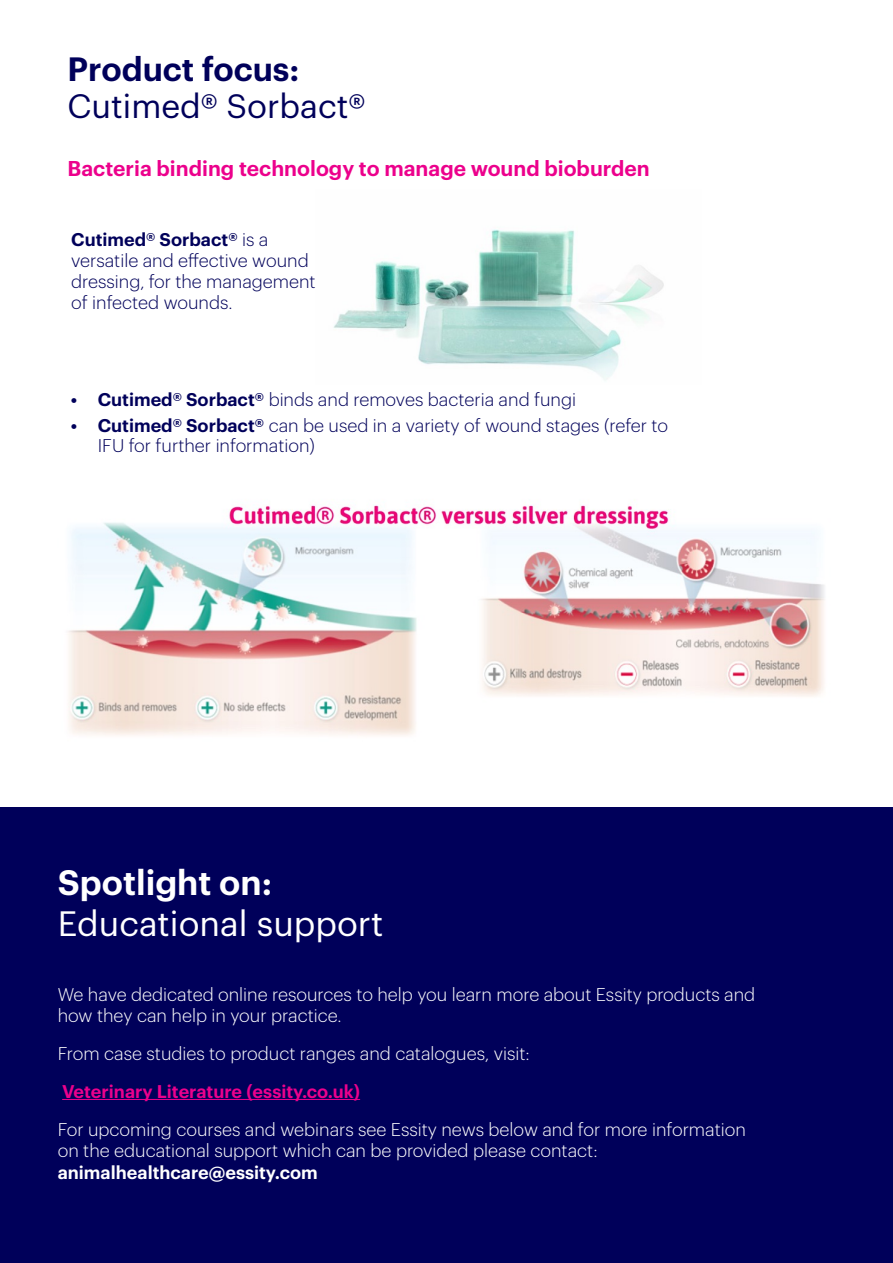
<style>
.page{position:relative;width:893px;height:1263px;background:#fff}
.page>*{position:absolute;margin:0;border:0;box-sizing:border-box;transform-origin:0 0}
.t1{font:34.5px "Graphik";color:#fff}
.t2{font:600 34.5px "Graphik";color:#fff}
.t3{font:33px "Graphik";color:#00005a}
.t4{font:600 33px "Graphik";color:#00005a}
.t5{font:600 21px "Graphik";color:#ec008c}
.t6{font:300 18px/21px "Graphik";color:#fff}
.t7{font:300 18px/21px "Graphik";color:#00005a}
.t8{font:600 18px "Graphik";color:#ec008c}
.t9{font:600 18px "Graphik";color:#fff}
.s1{font-weight:600}
</style>
<div class="page">
<img style="left:333px;top:229px;width:331px;height:151px">
<div style="left:0;top:808px;width:893px;height:455px;background:#00005a"></div>
<hr style="left:62px;top:1099px;width:298px;height:1px;background:#ec008c">
<img style="left:68px;top:504px;width:757px;height:232px">
<h2 class="t4" style="left:68px;top:44px;width:233px">Product focus:</h2>
<h2 class="t3" style="left:68px;top:81px;width:300px">Cutimed® Sorbact®</h2>
<p class="t5" style="left:68px;top:152px;width:584px">Bacteria binding technology to manage wound bioburden</p>
<p class="t7" style="left:71px;top:227px;width:246px"><span class="s1">Cutimed® Sorbact®</span> is a versatile and effective wound dressing, for the management of infected wounds.</p>
<p class="t7" style="left:71px;top:387px;width:507px"><span class="s1">• Cutimed® Sorbact®</span> binds and removes bacteria and fungi</p>
<p class="t7" style="left:98px;top:415px;width:572px;line-height:19.5px;text-indent:-27px"><span class="s1">• Cutimed® Sorbact®</span> can be used in a variety of wound stages (refer to<br>IFU for further information)</p>
<h1 class="t2" style="left:58px;top:856px;width:216px">Spotlight on:</h1>
<h1 class="t1" style="left:58px;top:898px;width:327px">Educational support</h1>
<p class="t6" style="left:58px;top:982px;width:699px">We have dedicated online resources to help you learn more about Essity products and how they can help in your practice.</p>
<p class="t6" style="left:58px;top:1041px;width:473px">From case studies to product ranges and catalogues, visit:</p>
<p class="t8" style="left:62px;top:1077px;width:299px">Veterinary Literature (essity.co.uk)</p>
<p class="t6" style="left:58px;top:1117px;width:690px">For upcoming courses and webinars see Essity news below and for more information on the educational support which can be provided please contact:</p>
<p class="t9" style="left:58px;top:1158px;width:262px">animalhealthcare@essity.com</p>
</div>
